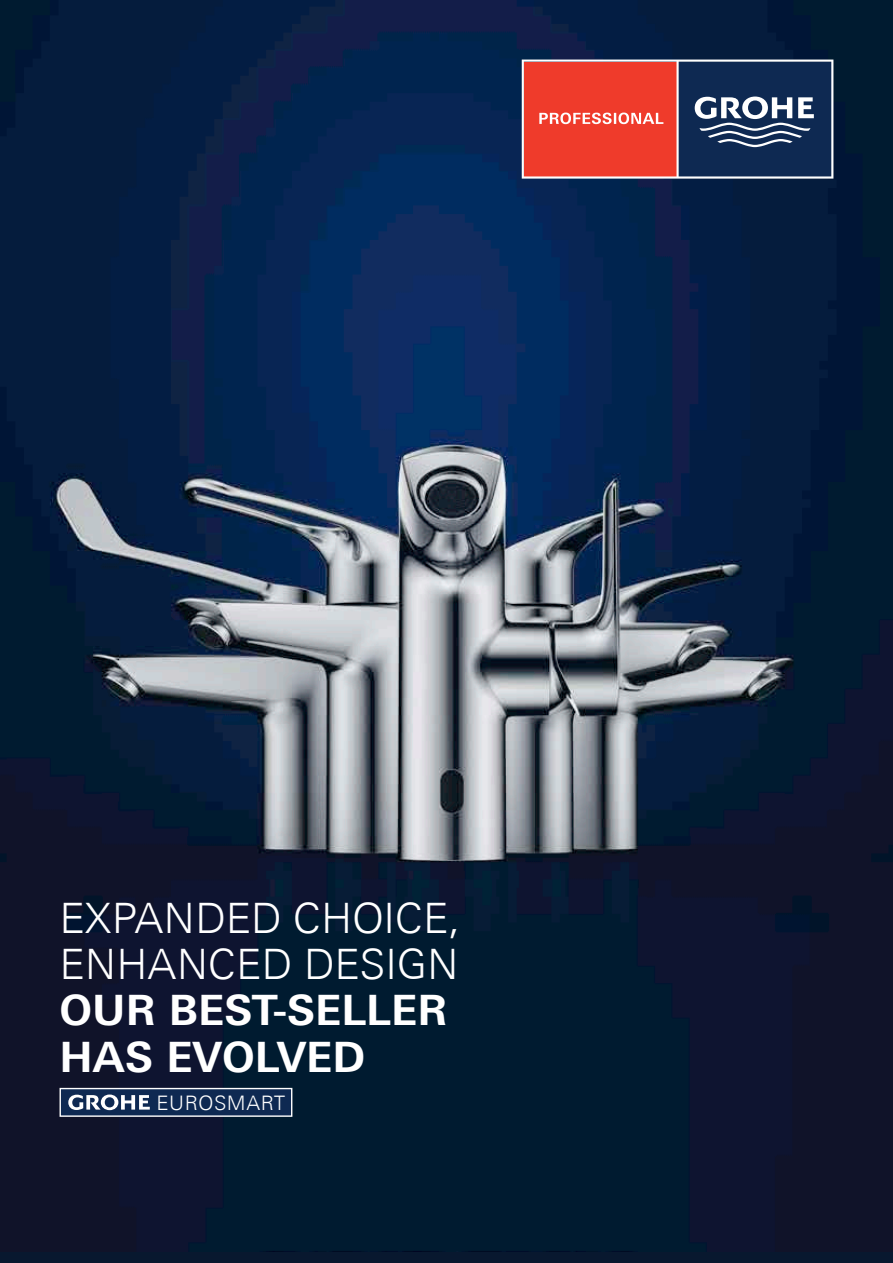
<style>
.page{position:relative;width:893px;height:1263px;background:#fff}
.page>*{position:absolute;margin:0;border:0;box-sizing:border-box;transform-origin:0 0}
.t1{font:300 42px/46.2px "Univers Next Pro";color:#fff}
.t2{font:700 42px/46.2px "Univers Next Pro";color:#fff}
.t3{font:300 19.95px "Univers Next Pro";letter-spacing:.03em;color:#fff}
</style>
<div class="page">
<img style="left:0;top:0;width:893px;height:1252px">
<div style="left:60px;top:1088px;width:232px;height:29px;background:#0e2952;border:1px solid #fff"></div>
<svg style="left:68px;top:1094px;width:82px;height:16px"></svg>
<svg style="left:522px;top:60px;width:311px;height:119px;background:#914a55"></svg>
<p class="t1" style="left:60px;top:895px;width:402px">EXPANDED CHOICE,<br>ENHANCED DESIGN</p>
<p class="t2" style="left:60px;top:987px;width:389px">OUR BEST-SELLER<br>HAS EVOLVED</p>
<p class="t3" style="left:157px;top:1091px;width:130px">EUROSMART</p>
</div>
